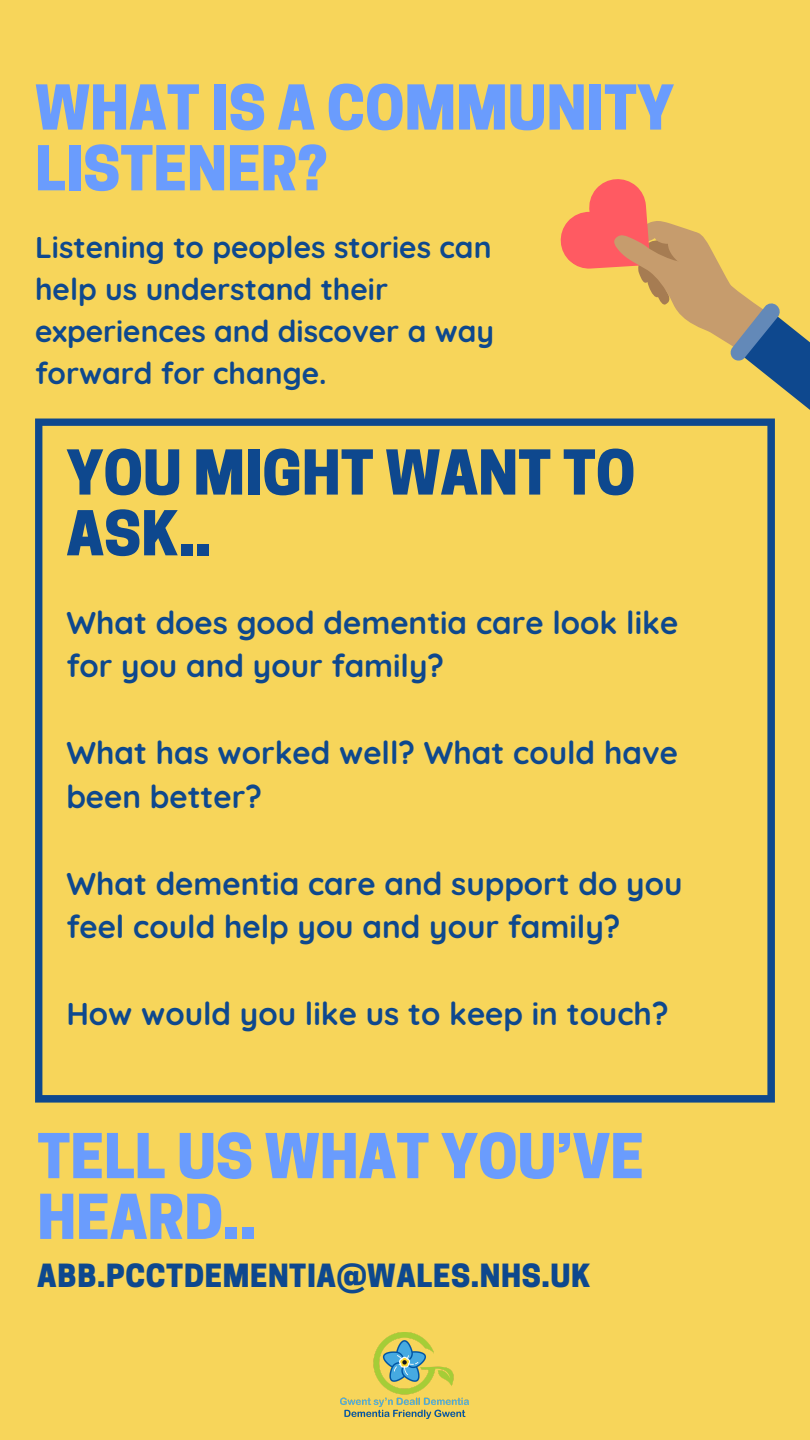
<style>
.page{position:relative;width:810px;height:1440px;background:#f7d55a}
.page>*{position:absolute;margin:0;border:0;box-sizing:border-box;transform-origin:0 0}
.t1{font:800 58px/60.8px "Cooper Hewitt";color:#6a9cfd}
.t2{font:800 58px/60.8px "Cooper Hewitt";color:#0e488e}
.t3{font:700 31.4px/43.5px "Quicksand";color:#0e488e}
.t4{font:700 30px/42px "Quicksand";color:#0e488e}
.t5{font:800 30px "Cooper Hewitt";letter-spacing:.02em;color:#0e488e}
</style>
<div class="page">
<svg style="left:35px;top:419px;width:740px;height:684px"></svg>
<svg style="left:549px;top:179px;width:261px;height:252px"></svg>
<img style="left:341px;top:1332px;width:128px;height:87px">
<h1 class="t1" style="left:35px;top:85px;width:641px">WHAT IS A COMMUNITY<br>LISTENER?</h1>
<p class="t4" style="left:35px;top:226px;width:461px">Listening to peoples stories can help us understand their experiences and discover a way forward for change.</p>
<p class="t2" style="left:66px;top:450px;width:570px">YOU MIGHT WANT TO<br>ASK..</p>
<p class="t3" style="left:66px;top:600px;width:613px">What does good dementia care look like for you and your family?</p>
<h1 class="t3" style="left:66px;top:731px;width:613px">What has worked well? What could have been better?</h1>
<p class="t3" style="left:66px;top:861px;width:618px">What dementia care and support do you feel could help you and your family?</p>
<p class="t3" style="left:66px;top:992px;width:604px">How would you like us to keep in touch?</p>
<p class="t1" style="left:37px;top:1133px;width:608px">TELL US WHAT YOU’VE<br>HEARD..</p>
<h1 class="t5" style="left:37px;top:1265px;width:555px">ABB.PCCTDEMENTIA@WALES.NHS.UK</h1>
</div>
